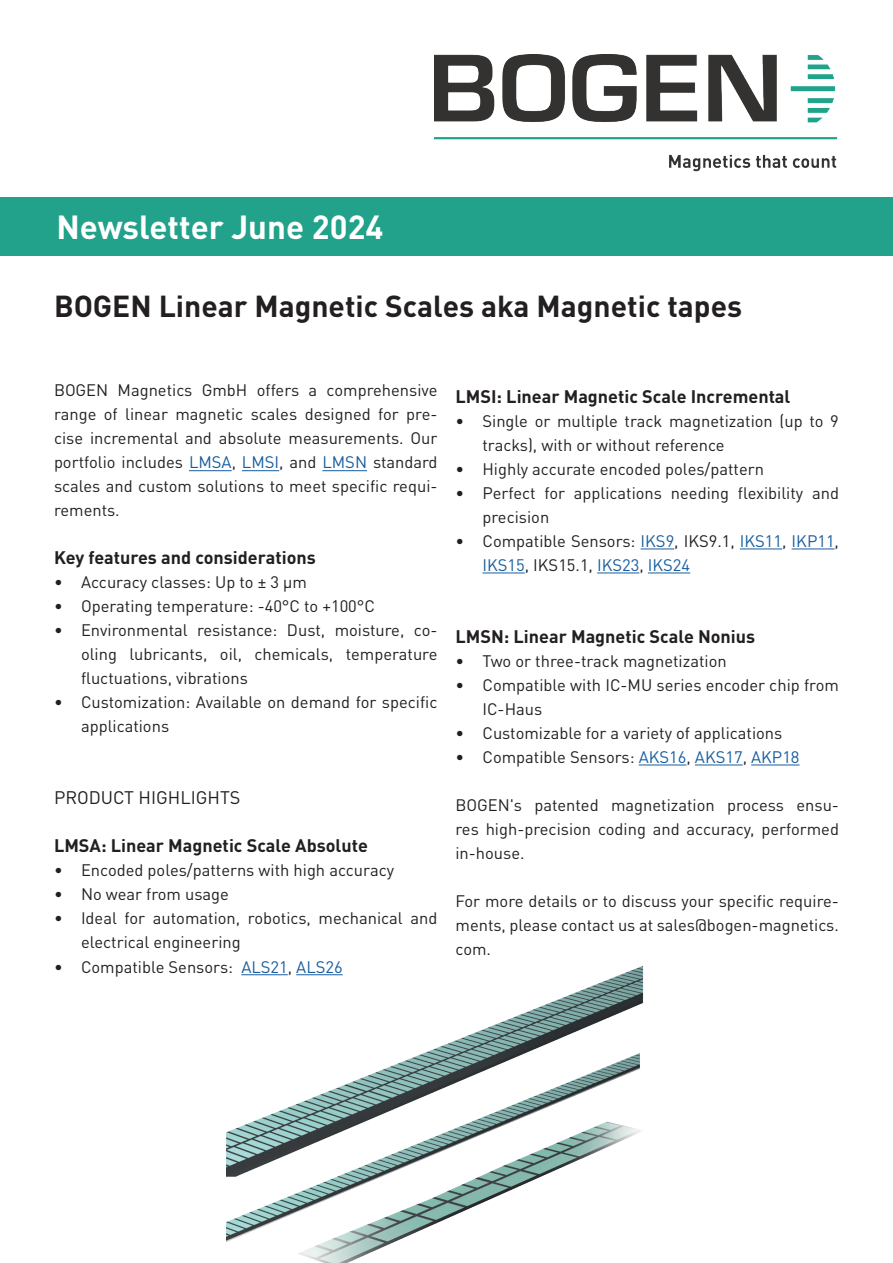
<style>
.page{position:relative;width:893px;height:1263px;background:#fff}
.page>*{position:absolute;margin:0;border:0;box-sizing:border-box;transform-origin:0 0}
.t1{font:700 33px "DIN Pro";color:#fff}
.t2{font:700 30px "DIN Pro";color:#231f20}
.t3{font:700 18px "DIN Pro";color:#231f20}
.t4{font:18px "DIN Pro";color:#231f20}
.t5{font:16.5px/24px "DIN Pro";color:#231f20}
.s1{color:#175d9e}
</style>
<div class="page">
<img style="left:435px;top:54px;width:403px;height:117px">
<div style="left:0;top:198px;width:893px;height:58px;background:#22a28a"></div>
<hr style="left:189px;top:470px;width:43px;height:1px;background:#175d9e">
<hr style="left:242px;top:470px;width:37px;height:1px;background:#175d9e">
<hr style="left:322px;top:470px;width:45px;height:1px;background:#175d9e">
<hr style="left:641px;top:548px;width:33px;height:1px;background:#175d9e">
<hr style="left:740px;top:548px;width:42px;height:1px;background:#175d9e">
<hr style="left:792px;top:548px;width:43px;height:1px;background:#175d9e">
<hr style="left:482px;top:572px;width:43px;height:1px;background:#175d9e">
<hr style="left:597px;top:572px;width:42px;height:1px;background:#175d9e">
<hr style="left:648px;top:572px;width:42px;height:1px;background:#175d9e">
<hr style="left:639px;top:764px;width:47px;height:1px;background:#175d9e">
<hr style="left:695px;top:764px;width:48px;height:1px;background:#175d9e">
<hr style="left:751px;top:764px;width:48px;height:1px;background:#175d9e">
<img style="left:227px;top:966px;width:417px;height:297px">
<h1 class="t1" style="left:56px;top:200px;width:329px">Newsletter June 2024</h1>
<h2 class="t2" style="left:54px;top:282px;width:690px">BOGEN Linear Magnetic Scales aka Magnetic tapes</h2>
<p class="t5" style="left:54px;top:377px;width:385px;text-align:justify">BOGEN Magnetics GmbH offers a comprehensive range of linear magnetic scales designed for pre&shy;cise incremental and absolute measurements. Our portfolio includes <span class="s1">LMSA</span>, <span class="s1">LMSI</span>, and <span class="s1">LMSN</span> standard scales and custom solutions to meet specific requi&shy;rements.</p>
<p class="t3" style="left:54px;top:543px;width:263px">Key features and considerations</p>
<p class="t5" style="left:54px;top:569px;width:254px">• Accuracy classes: Up to ± 3 μm</p>
<p class="t5" style="left:54px;top:593px;width:323px">• Operating temperature: -40°C to +100°C</p>
<p class="t5" style="left:81px;top:617px;width:358px;text-align:justify;text-indent:-27px">• Environmental resistance: Dust, moisture, co&shy;oling lubricants, oil, chemicals, temperature fluctuations, vibrations</p>
<p class="t5" style="left:81px;top:689px;width:358px;text-indent:-27px">• Customization: Available on demand for specific applications</p>
<p class="t4" style="left:54px;top:784px;width:188px">PRODUCT HIGHLIGHTS</p>
<p class="t3" style="left:54px;top:831px;width:315px">LMSA: Linear Magnetic Scale Absolute</p>
<p class="t5" style="left:54px;top:857px;width:342px">• Encoded poles/patterns with high accuracy</p>
<p class="t5" style="left:54px;top:881px;width:177px">• No wear from usage</p>
<p class="t5" style="left:81px;top:905px;width:358px;text-indent:-27px">• Ideal for automation, robotics, mechanical and electrical engineering</p>
<p class="t5" style="left:54px;top:953px;width:290px">• Compatible Sensors: <span class="s1">ALS21</span>, <span class="s1">ALS26</span></p>
<p class="t3" style="left:455px;top:381px;width:336px">LMSI: Linear Magnetic Scale Incremental</p>
<p class="t5" style="left:482px;top:407px;width:358px;text-indent:-27px">• Single or multiple track magnetization (up to 9 tracks), with or without reference</p>
<p class="t5" style="left:455px;top:455px;width:310px">• Highly accurate encoded poles/pattern</p>
<p class="t5" style="left:482px;top:479px;width:358px;text-indent:-27px">• Perfect for applications needing flexibility and precision</p>
<p class="t5" style="left:482px;top:527px;width:358px;text-indent:-27px">• Compatible Sensors: <span class="s1">IKS9</span>, IKS9.1, <span class="s1">IKS11</span>, <span class="s1">IKP11</span>,<br><span class="s1">IKS15</span>, IKS15.1, <span class="s1">IKS23</span>, <span class="s1">IKS24</span></p>
<p class="t3" style="left:455px;top:621px;width:301px">LMSN: Linear Magnetic Scale Nonius</p>
<p class="t5" style="left:455px;top:647px;width:273px">• Two or three-track magnetization</p>
<p class="t5" style="left:482px;top:671px;width:358px;text-indent:-27px">• Compatible with IC-MU series encoder chip from<br>IC-Haus</p>
<p class="t5" style="left:455px;top:719px;width:328px">• Customizable for a variety of applications</p>
<p class="t5" style="left:455px;top:743px;width:346px">• Compatible Sensors: <span class="s1">AKS16</span>, <span class="s1">AKS17</span>, <span class="s1">AKP18</span></p>
<p class="t5" style="left:455px;top:791px;width:385px;text-align:justify">BOGEN's patented magnetization process ensu&shy;res high-precision coding and accuracy, performed in-house.</p>
<p class="t5" style="left:455px;top:887px;width:385px;text-align:justify">For more details or to discuss your specific require&shy;ments, please contact us at sales@bogen-magnetics. com.</p>
</div>
